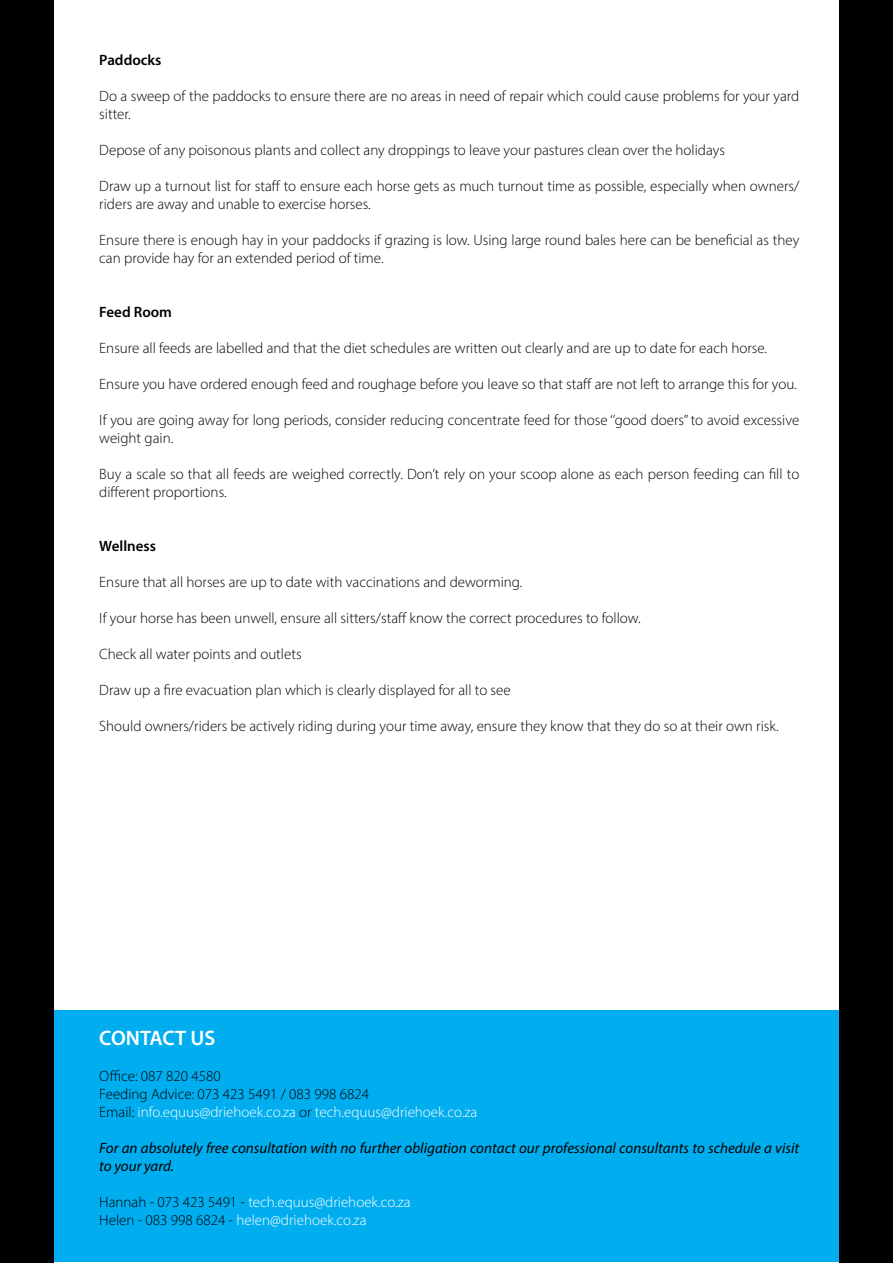
<style>
.page{position:relative;width:893px;height:1263px;background:#000}
.page>*{position:absolute;margin:0;border:0;box-sizing:border-box;transform-origin:0 0}
.t1{font:600 21px "Myriad Pro";color:#fff}
.t2{font:300 15px/18px "Myriad Pro";color:#000}
.t3{font:italic 15px/18px "Myriad Pro";color:#000}
.t4{font:300 15px/18px "Myriad Pro";color:#fff}
.t5{font:600 15px "Myriad Pro";color:#000}
.s1{color:#fff}
.s2{color:#000}
</style>
<div class="page">
<div style="left:54px;top:0;width:785px;height:1263px;background:#fff"></div>
<div style="left:54px;top:1011px;width:785px;height:251px;background:#00aeef"></div>
<p class="t5" style="left:99px;top:51px;width:64px">Paddocks</p>
<p class="t2" style="left:99px;top:87px;width:701px">Do a sweep of the paddocks to ensure there are no areas in need of repair which could cause problems for your yard sitter.</p>
<p class="t2" style="left:99px;top:141px;width:627px">Depose of any poisonous plants and collect any droppings to leave your pastures clean over the holidays</p>
<p class="t2" style="left:99px;top:177px;width:701px">Draw up a turnout list for staff to ensure each horse gets as much turnout time as possible, especially when owners/ riders are away and unable to exercise horses.</p>
<p class="t2" style="left:99px;top:231px;width:701px">Ensure there is enough hay in your paddocks if grazing is low. Using large round bales here can be beneficial as they can provide hay for an extended period of time.</p>
<p class="t5" style="left:99px;top:303px;width:74px">Feed Room</p>
<p class="t2" style="left:99px;top:339px;width:669px">Ensure all feeds are labelled and that the diet schedules are written out clearly and are up to date for each horse.</p>
<p class="t2" style="left:99px;top:375px;width:699px">Ensure you have ordered enough feed and roughage before you leave so that staff are not left to arrange this for you.</p>
<p class="t2" style="left:99px;top:411px;width:701px">If you are going away for long periods, consider reducing concentrate feed for those ‘’good doers’’ to avoid excessive weight gain.</p>
<p class="t2" style="left:99px;top:465px;width:701px">Buy a scale so that all feeds are weighed correctly. Don’t rely on your scoop alone as each person feeding can fill to different proportions.</p>
<p class="t5" style="left:99px;top:537px;width:58px">Wellness</p>
<p class="t2" style="left:99px;top:573px;width:425px">Ensure that all horses are up to date with vaccinations and deworming.</p>
<p class="t2" style="left:99px;top:609px;width:543px">If your horse has been unwell, ensure all sitters/staff know the correct procedures to follow.</p>
<p class="t2" style="left:99px;top:645px;width:204px">Check all water points and outlets</p>
<p class="t2" style="left:99px;top:681px;width:413px">Draw up a fire evacuation plan which is clearly displayed for all to see</p>
<p class="t2" style="left:99px;top:717px;width:681px">Should owners/riders be actively riding during your time away, ensure they know that they do so at their own risk.</p>
<h1 class="t1" style="left:99px;top:1024px;width:118px">CONTACT US</h1>
<p class="t2" style="left:99px;top:1066px;width:380px">Office: 087 820 4580<br>Feeding Advice: 073 423 5491 / 083 998 6824<br>Email: <span class="s1">info.equus@driehoek.co.za</span> or <span class="s1">tech.equus@driehoek.co.za</span></p>
<p class="t3" style="left:99px;top:1138px;width:701px">For an absolutely free consultation with no further obligation contact our professional consultants to schedule a visit to your yard.</p>
<p class="t4" style="left:99px;top:1192px;width:313px"><span class="s2">Hannah - 073 423 5491 -</span> tech.equus@driehoek.co.za<br><span class="s2">Helen - 083 998 6824 -</span> helen@driehoek.co.za</p>
</div>
